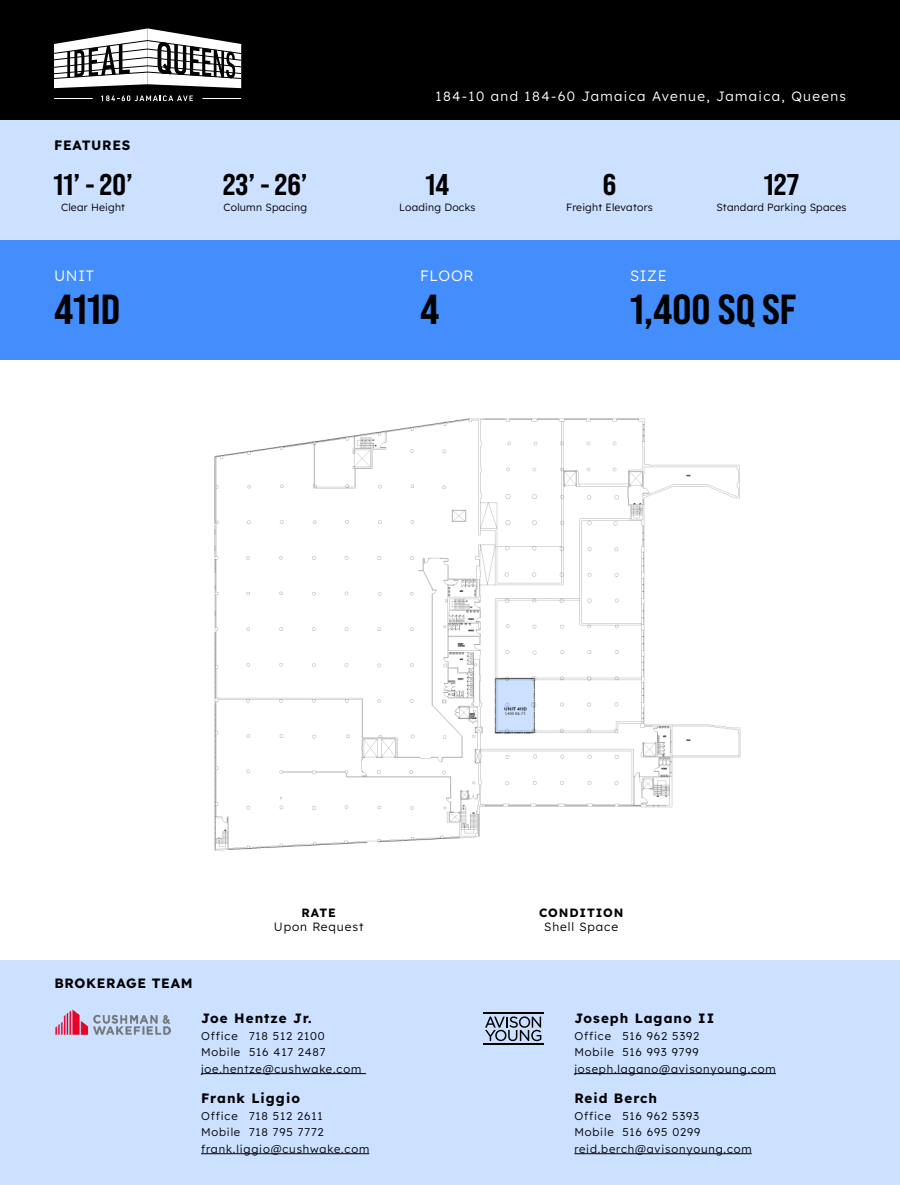
<style>
.page{position:relative;width:900px;height:1185px;background:#fff}
.page>*{position:absolute;margin:0;border:0;box-sizing:border-box;transform-origin:0 0}
.t1{font:42px "Bebas Neue Pro Sm E Eb";color:#000}
.t2{font:30px "Bebas Neue Pro Sm E Eb";color:#000}
.t3{font:300 15px "Lexend Deca";letter-spacing:.05em;color:#fff}
.t4{font:700 13.5px "Lexend Deca";letter-spacing:.065em;color:#000}
.t5{font:300 13.5px "Lexend Deca";letter-spacing:.1em;color:#fff}
.t6{font:300 12px "Lexend Deca";letter-spacing:.075em;color:#000}
.t7{font:700 12px "Lexend Deca";letter-spacing:.075em;color:#000}
.t8{font:300 11.25px/16.5px "Lexend Deca";letter-spacing:.075em;color:#000}
.t9{font:300 10.5px "Lexend Deca";letter-spacing:.02em;color:#000}
</style>
<div class="page">
<div style="left:0;top:0;width:900px;height:120px;background:#000"></div>
<div style="left:0;top:960px;width:900px;height:225px;background:#cce0ff"></div>
<div style="left:0;top:120px;width:900px;height:120px;background:#cce0ff"></div>
<hr style="left:201px;top:1073px;width:165px;height:1px;background:#000">
<hr style="left:201px;top:1153px;width:168px;height:1px;background:#000">
<hr style="left:574px;top:1073px;width:202px;height:1px;background:#000">
<hr style="left:574px;top:1153px;width:178px;height:1px;background:#000">
<hr style="left:483px;top:1012px;width:61px;height:2px;background:#000101">
<hr style="left:483px;top:1043px;width:61px;height:2px;background:#000101">
<svg style="left:485px;top:1016px;width:56px;height:25px"></svg>
<img style="left:56px;top:1010px;width:115px;height:24px">
<svg style="left:101px;top:95px;width:92px;height:6px"></svg>
<svg style="left:54px;top:28px;width:188px;height:60px"></svg>
<hr style="left:54px;top:98px;width:39px;height:1px;background:#fff">
<hr style="left:202px;top:98px;width:39px;height:1px;background:#fff">
<div style="left:0;top:240px;width:900px;height:120px;background:#438dfc"></div>
<img style="left:214px;top:418px;width:527px;height:433px">
<p class="t4" style="left:54px;top:135px;width:78px">FEATURES</p>
<h2 class="t2" style="left:54px;top:167px;width:81px">11’ - 20’</h2>
<p class="t9" style="left:61px;top:200px;width:65px">Clear Height</p>
<h3 class="t3" style="left:54px;top:264px;width:42px">UNIT</h3>
<h1 class="t1" style="left:54px;top:284px;width:68px">411D</h1>
<h2 class="t2" style="left:223px;top:167px;width:86px">23’ - 26’</h2>
<p class="t9" style="left:224px;top:200px;width:85px">Column Spacing</p>
<p class="t5" style="left:436px;top:87px;width:412px">184-10 and 184-60 Jamaica Avenue, Jamaica, Queens</p>
<h2 class="t2" style="left:426px;top:167px;width:25px">14</h2>
<p class="t9" style="left:399px;top:200px;width:78px">Loading Docks</p>
<h3 class="t3" style="left:420px;top:264px;width:55px">FLOOR</h3>
<h1 class="t1" style="left:420px;top:284px;width:21px">4</h1>
<h2 class="t2" style="left:603px;top:167px;width:15px">6</h2>
<p class="t9" style="left:566px;top:200px;width:88px">Freight Elevators</p>
<h2 class="t2" style="left:764px;top:167px;width:37px">127</h2>
<p class="t9" style="left:716px;top:200px;width:132px">Standard Parking Spaces</p>
<h3 class="t3" style="left:630px;top:264px;width:38px">SIZE</h3>
<h1 class="t1" style="left:630px;top:284px;width:168px">1,400 SQ SF</h1>
<p class="t7" style="left:302px;top:904px;width:36px">RATE</p>
<p class="t6" style="left:274px;top:918px;width:91px">Upon Request</p>
<p class="t4" style="left:54px;top:973px;width:140px">BROKERAGE TEAM</p>
<p class="t4" style="left:201px;top:1008px;width:112px">Joe Hentze Jr.</p>
<p class="t8" style="left:201px;top:1027px;width:162px">Office 718 512 2100<br>Mobile 516 417 2487 joe.hentze@cushwake.com</p>
<p class="t4" style="left:201px;top:1089px;width:100px">Frank Liggio</p>
<p class="t8" style="left:201px;top:1107px;width:170px">Office 718 512 2611<br>Mobile 718 795 7772 frank.liggio@cushwake.com</p>
<p class="t7" style="left:539px;top:904px;width:86px">CONDITION</p>
<p class="t6" style="left:544px;top:918px;width:75px">Shell Space</p>
<p class="t4" style="left:574px;top:1008px;width:141px">Joseph Lagano II</p>
<p class="t8" style="left:574px;top:1027px;width:203px">Office 516 962 5392<br>Mobile 516 993 9799 joseph.lagano@avisonyoung.com</p>
<p class="t4" style="left:574px;top:1089px;width:84px">Reid Berch</p>
<p class="t8" style="left:574px;top:1107px;width:179px">Office 516 962 5393<br>Mobile 516 695 0299 reid.berch@avisonyoung.com</p>
</div>
